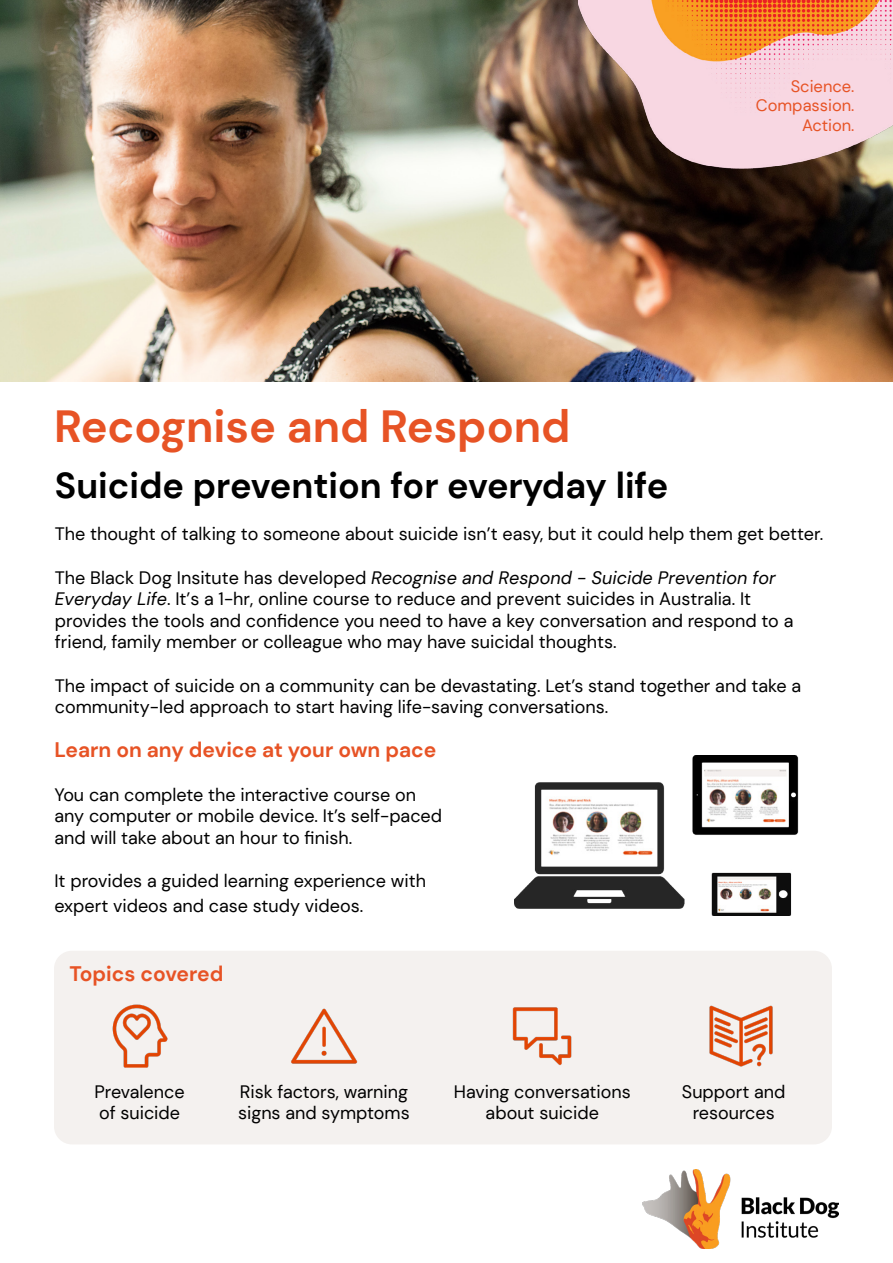
<style>
.page{position:relative;width:893px;height:1263px;background:#fff}
.page>*{position:absolute;margin:0;border:0;box-sizing:border-box;transform-origin:0 0}
.t1{font:700 45px "DM Sans";color:#e75325}
.t2{font:700 36px "DM Sans";color:#000}
.t3{font:700 21px "DM Sans";color:#e75325}
.t4{font:18px/21.6px "DM Sans";color:#000}
.t5{font:16.5px/19.8px "DM Sans";color:#e75325;text-align:right}
.s1{font-style:italic}
</style>
<div class="page">
<img style="left:0;top:0;width:893px;height:381px">
<img style="left:643px;top:1169px;width:196px;height:79px">
<img style="left:578px;top:0;width:315px;height:203px">
<img style="left:514px;top:755px;width:284px;height:161px">
<div style="left:54px;top:951px;width:778px;height:193px;background:#f4f1ef;border-radius:18px"></div>
<img style="left:112px;top:1004px;width:56px;height:64px">
<img style="left:291px;top:1008px;width:67px;height:56px">
<img style="left:512px;top:1007px;width:60px;height:58px">
<img style="left:709px;top:1005px;width:64px;height:62px">
<p class="t5" style="left:756px;top:76px;width:100px">Science.<br>Compassion.<br>Action.</p>
<h1 class="t1" style="left:54px;top:398px;width:518px">Recognise and Respond</h1>
<h2 class="t2" style="left:55px;top:463px;width:615px">Suicide prevention for everyday life</h2>
<p class="t4" style="left:55px;top:523px;width:770px">The thought of talking to someone about suicide isn’t easy, but it could help them get better.</p>
<p class="t4" style="left:55px;top:566px;width:740px">The Black Dog Insitute has developed <span class="s1">Recognise and Respond - Suicide Prevention for Everyday Life</span>. It’s a 1-hr, online course to reduce and prevent suicides in Australia. It provides the tools and confidence you need to have a key conversation and respond to a friend, family member or colleague who may have suicidal thoughts.</p>
<p class="t4" style="left:55px;top:674px;width:748px">The impact of suicide on a community can be devastating. Let’s stand together and take a community-led approach to start having life-saving conversations.</p>
<p class="t3" style="left:54px;top:737px;width:383px">Learn on any device at your own pace</p>
<p class="t4" style="left:54px;top:783px;width:389px">You can complete the interactive course on any computer or mobile device. It’s self-paced and will take about an hour to finish.</p>
<p class="t4" style="left:54px;top:868px;width:373px;line-height:25.2px">It provides a guided learning experience with expert videos and case study videos.</p>
<p class="t3" style="left:69px;top:960px;width:156px">Topics covered</p>
<p class="t4" style="left:94px;top:1080px;width:92px">Prevalence of suicide</p>
<p class="t4" style="left:238px;top:1080px;width:173px">Risk factors, warning signs and symptoms</p>
<p class="t4" style="left:454px;top:1080px;width:178px;text-align:center">Having conversations about suicide</p>
<p class="t4" style="left:682px;top:1080px;width:105px;text-align:center">Support and resources</p>
</div>
